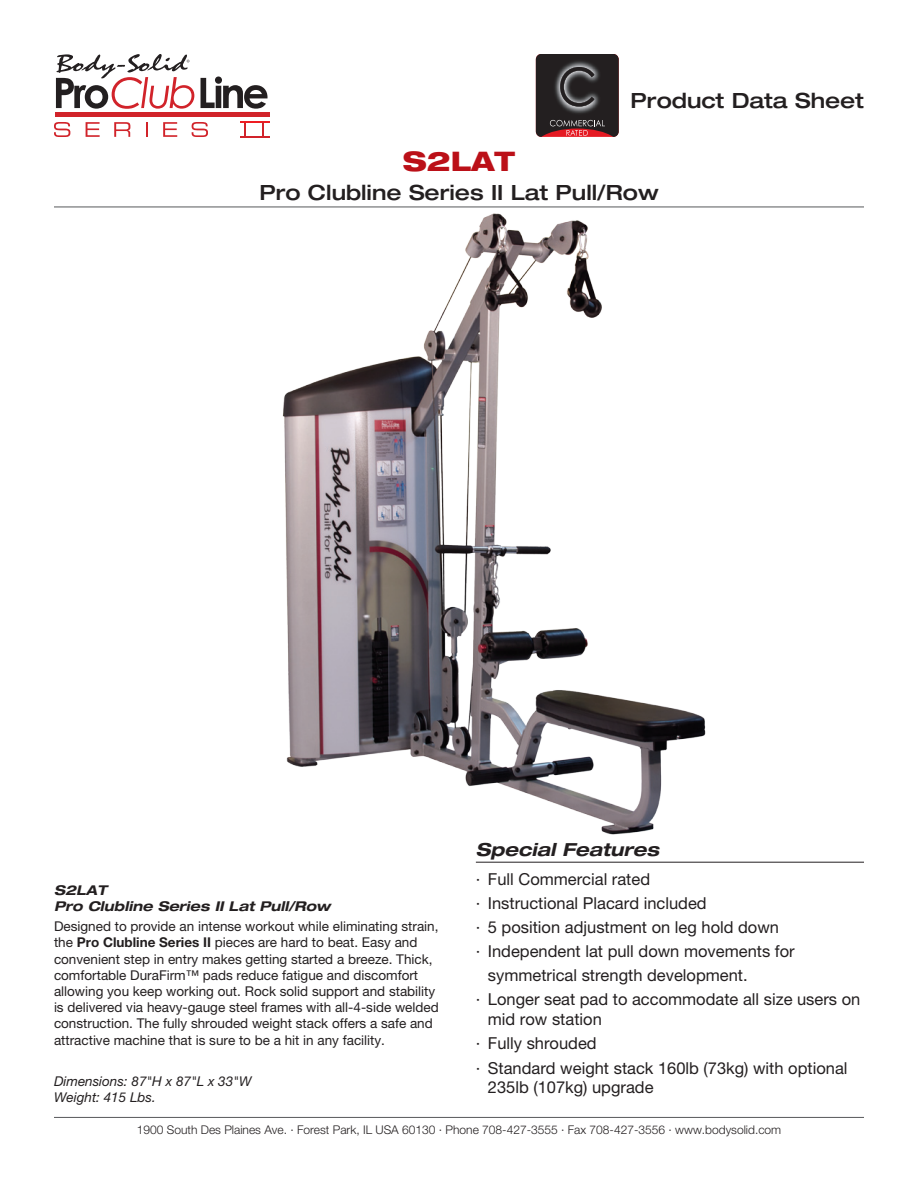
<style>
.page{position:relative;width:918px;height:1188px;background:#fff}
.page>*{position:absolute;margin:0;border:0;box-sizing:border-box;transform-origin:0 0}
.t1{font:800 expanded 27px "Helvetica Neue";color:#bb1018}
.t2{font:500 expanded 21px "Helvetica Neue";color:#231f20}
.t3{font:italic 700 expanded 18px "Helvetica Neue";color:#231f20}
.t4{font:16.5px/24.2px "Helvetica Neue";color:#231f20}
.t5{font:13.5px/16.2px "Helvetica Neue";color:#231f20}
.t6{font:italic 13.5px/16.2px "Helvetica Neue";color:#231f20}
.t7{font:italic 700 expanded 13.5px/16.2px "Helvetica Neue";color:#231f20}
.t8{font:300 12px "Helvetica Neue";color:#231f20}
.s1{font-weight:700}
</style>
<div class="page">
<img style="left:262px;top:206px;width:453px;height:629px">
<hr style="left:476px;top:862px;width:388px;height:1px;background:#231f20">
<hr style="left:54px;top:207px;width:810px;height:1px;background:#57585a">
<div style="left:56px;top:112px;width:214px;height:5px;background:#d1232a"></div>
<svg style="left:201px;top:76px;width:67px;height:33px"></svg>
<svg style="left:56px;top:54px;width:138px;height:55px"></svg>
<svg style="left:54px;top:122px;width:16px;height:15px"></svg>
<svg style="left:86px;top:122px;width:14px;height:15px"></svg>
<svg style="left:114px;top:122px;width:16px;height:15px"></svg>
<svg style="left:146px;top:122px;width:2px;height:15px"></svg>
<svg style="left:163px;top:122px;width:14px;height:15px"></svg>
<svg style="left:192px;top:122px;width:16px;height:15px"></svg>
<svg style="left:245px;top:123px;width:1px;height:13px"></svg>
<hr style="left:240px;top:121px;width:29px;height:2px;background:#ee1d23">
<hr style="left:240px;top:136px;width:29px;height:2px;background:#d1232a">
<svg style="left:262px;top:122px;width:2px;height:14px"></svg>
<hr style="left:54px;top:1117px;width:810px;height:1px;background:#57585a">
<svg style="left:536px;top:54px;width:83px;height:83px;background:#403133"></svg>
<h2 class="t2" style="left:631px;top:87px;width:235px">Product Data Sheet</h2>
<h1 class="t1" style="left:403px;top:144px;width:114px">S2LAT</h1>
<h2 class="t2" style="left:259px;top:180px;width:401px">Pro Clubline Series II Lat Pull/Row</h2>
<p class="t7" style="left:54px;top:881px;width:278px">S2LAT<br>Pro Clubline Series II Lat Pull/Row</p>
<p class="t5" style="left:54px;top:918px;width:386px">Designed to provide an intense workout while eliminating strain, the <span class="s1">Pro Clubline Series II</span> pieces are hard to beat. Easy and convenient step in entry makes getting started a breeze. Thick, comfortable DuraFirm™ pads reduce fatigue and discomfort allowing you keep working out. Rock solid support and stability is delivered via heavy-gauge steel frames with all-4-side welded construction. The fully shrouded weight stack offers a safe and attractive machine that is sure to be a hit in any facility.</p>
<p class="t6" style="left:54px;top:1073px;width:199px">Dimensions: 87"H x 87"L x 33"W<br>Weight: 415 Lbs.</p>
<h3 class="t3" style="left:476px;top:839px;width:185px">Special Features</h3>
<p class="t4" style="left:476px;top:867px;width:176px">· Full Commercial rated</p>
<p class="t4" style="left:476px;top:891px;width:232px">· Instructional Placard included</p>
<p class="t4" style="left:476px;top:915px;width:305px">· 5 position adjustment on leg hold down</p>
<p class="t4" style="left:476px;top:939px;width:320px">· Independent lat pull down movements for</p>
<p class="t4" style="left:488px;top:963px;width:261px">symmetrical strength development.</p>
<p class="t4" style="left:476px;top:987px;width:386px">· Longer seat pad to accommodate all size users on</p>
<p class="t4" style="left:476px;top:1007px;width:373px;text-indent:12px">mid row station<br>· Fully shrouded<br>· Standard weight stack 160lb (73kg) with optional</p>
<p class="t4" style="left:488px;top:1075px;width:167px">235lb (107kg) upgrade</p>
<p class="t8" style="left:137px;top:1122px;width:646px">1900 South Des Plaines Ave. · Forest Park, IL USA 60130 · Phone 708-427-3555 · Fax 708-427-3556 · www.bodysolid.com</p>
</div>
